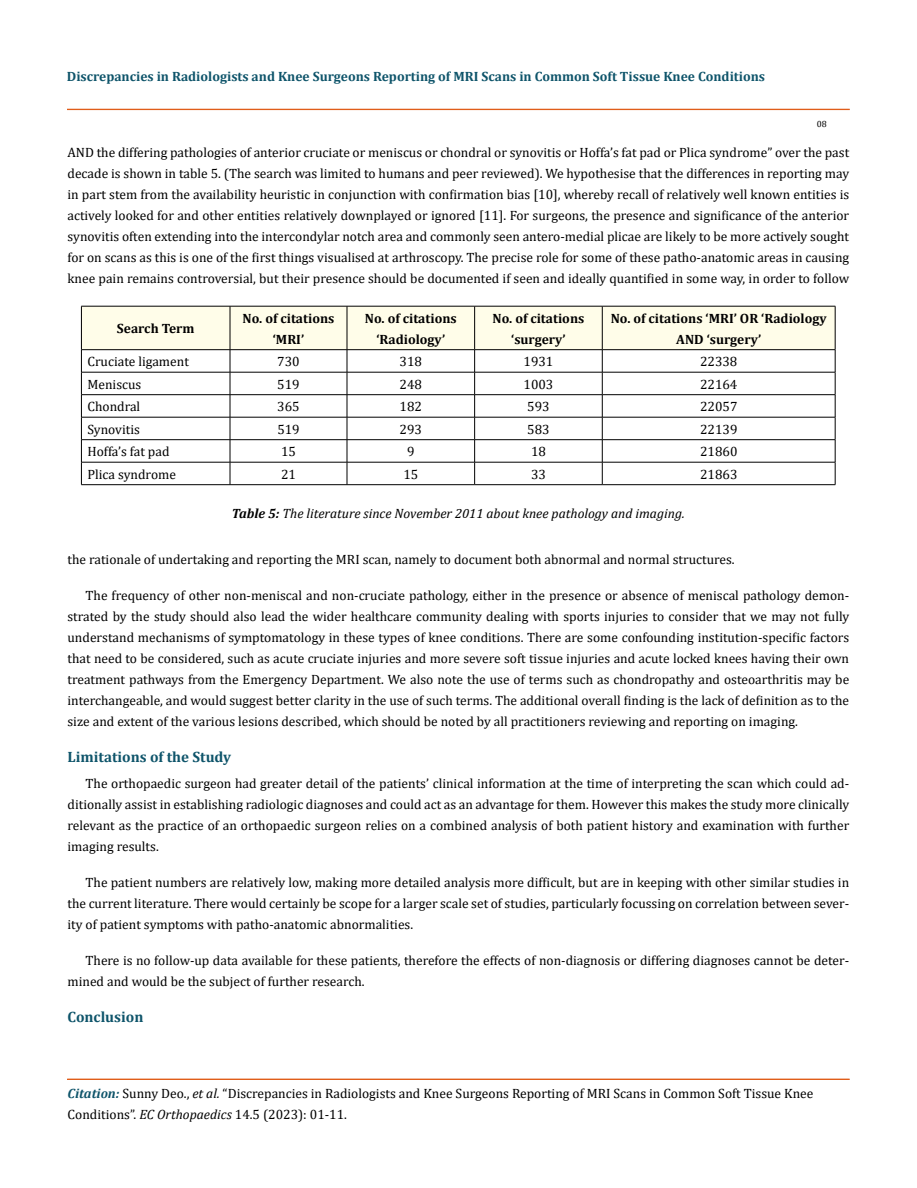
<style>
.page{position:relative;width:917px;height:1188px;background:#fff}
.page>*{position:absolute;margin:0;border:0;box-sizing:border-box;transform-origin:0 0}
.t1{font:700 15px "Cambria";color:#0e546a}
.t2{font:13.5px/21px "Cambria";color:#000;text-align:justify}
.t3{font:700 13.5px/21px "Cambria";color:#000;text-align:center}
.t4{font:700 13.5px "Cambria";color:#0e546a}
.t5{font:italic 13.5px "Cambria";color:#000}
.t6{font:9px "Cambria";color:#000}
.s1{font-weight:700}
.s2{font-weight:700;font-style:italic;color:#0e546a}
.s3{font-style:italic}
</style>
<div class="page">
<div style="left:67px;top:109px;width:782px;height:1px;border:1px solid #e05d1a"></div>
<div style="left:67px;top:1079px;width:782px;height:1px;border:1px solid #e05d1a"></div>
<svg style="left:81px;top:306px;width:754px;height:178px"></svg>
<hr style="left:81px;top:484px;width:149px;height:1px;background:#000">
<hr style="left:230px;top:484px;width:117px;height:1px;background:#000">
<hr style="left:347px;top:484px;width:127px;height:1px;background:#000">
<hr style="left:474px;top:484px;width:128px;height:1px;background:#000">
<hr style="left:602px;top:484px;width:233px;height:1px;background:#000">
<p class="t4" style="left:67px;top:67px;width:699px">Discrepancies in Radiologists and Knee Surgeons Reporting of MRI Scans in Common Soft Tissue Knee Conditions</p>
<p class="t6" style="left:816px;top:118px;width:11px">08</p>
<p class="t2" style="left:68px;top:142px;width:783px">AND the differing pathologies of anterior cruciate or meniscus or chondral or synovitis or Hoffa’s fat pad or Plica syndrome” over the past decade is shown in table 5. (The search was limited to humans and peer reviewed). We hypothesise that the differences in reporting may in part stem from the availability heuristic in conjunction with confirmation bias [10], whereby recall of relatively well known entities is actively looked for and other entities relatively downplayed or ignored [11]. For surgeons, the presence and significance of the anterior synovitis often extending into the intercondylar notch area and commonly seen antero-medial plicae are likely to be more actively sought for on scans as this is one of the first things visualised at arthroscopy. The precise role for some of these patho-anatomic areas in causing knee pain remains controversial, but their presence should be documented if seen and ideally quantified in some way, in order to follow</p>
<p class="t3" style="left:117px;top:318px;width:79px">Search Term</p>
<p class="t3" style="left:242px;top:307px;width:93px">No. of citations ‘MRI’</p>
<p class="t3" style="left:365px;top:307px;width:93px">No. of citations ‘Radiology’</p>
<p class="t3" style="left:492px;top:307px;width:93px">No. of citations ‘surgery’</p>
<p class="t3" style="left:610px;top:307px;width:217px">No. of citations ‘MRI’ OR ‘Radiology<br>AND ‘surgery’</p>
<p class="t2" style="left:87px;top:351px;width:103px">Cruciate ligament</p>
<p class="t2" style="left:277px;top:351px;width:24px">730</p>
<p class="t2" style="left:399px;top:351px;width:24px">318</p>
<p class="t2" style="left:523px;top:351px;width:31px">1931</p>
<p class="t2" style="left:700px;top:351px;width:39px">22338</p>
<p class="t2" style="left:87px;top:374px;width:55px">Meniscus</p>
<p class="t2" style="left:277px;top:374px;width:24px">519</p>
<p class="t2" style="left:399px;top:374px;width:24px">248</p>
<p class="t2" style="left:523px;top:374px;width:31px">1003</p>
<p class="t2" style="left:700px;top:374px;width:39px">22164</p>
<p class="t2" style="left:87px;top:396px;width:54px">Chondral</p>
<p class="t2" style="left:277px;top:396px;width:24px">365</p>
<p class="t2" style="left:399px;top:396px;width:24px">182</p>
<p class="t2" style="left:527px;top:396px;width:24px">593</p>
<p class="t2" style="left:700px;top:396px;width:39px">22057</p>
<p class="t2" style="left:87px;top:419px;width:54px">Synovitis</p>
<p class="t2" style="left:277px;top:419px;width:24px">519</p>
<p class="t2" style="left:399px;top:419px;width:24px">293</p>
<p class="t2" style="left:527px;top:419px;width:24px">583</p>
<p class="t2" style="left:700px;top:419px;width:39px">22139</p>
<p class="t2" style="left:87px;top:441px;width:84px">Hoffa’s fat pad</p>
<p class="t2" style="left:281px;top:441px;width:16px">15</p>
<p class="t2" style="left:407px;top:441px;width:9px">9</p>
<p class="t2" style="left:531px;top:441px;width:16px">18</p>
<p class="t2" style="left:700px;top:441px;width:39px">21860</p>
<p class="t2" style="left:87px;top:464px;width:90px">Plica syndrome</p>
<p class="t2" style="left:281px;top:464px;width:16px">21</p>
<p class="t2" style="left:403px;top:464px;width:16px">15</p>
<p class="t2" style="left:531px;top:464px;width:16px">33</p>
<p class="t2" style="left:700px;top:464px;width:39px">21863</p>
<p class="t5" style="left:232px;top:503px;width:454px"><span class="s1">Table 5:</span> The literature since November 2011 about knee pathology and imaging.</p>
<p class="t2" style="left:68px;top:549px;width:668px">the rationale of undertaking and reporting the MRI scan, namely to document both abnormal and normal structures.</p>
<p class="t2" style="left:67px;top:585px;width:783px;text-indent:18px">The frequency of other non-meniscal and non-cruciate pathology, either in the presence or absence of meniscal pathology demon&shy;strated by the study should also lead the wider healthcare community dealing with sports injuries to consider that we may not fully understand mechanisms of symptomatology in these types of knee conditions. There are some confounding institution-specific factors that need to be considered, such as acute cruciate injuries and more severe soft tissue injuries and acute locked knees having their own treatment pathways from the Emergency Department. We also note the use of terms such as chondropathy and osteoarthritis may be interchangeable, and would suggest better clarity in the use of such terms. The additional overall finding is the lack of definition as to the size and extent of the various lesions described, which should be noted by all practitioners reviewing and reporting on imaging.</p>
<p class="t1" style="left:68px;top:747px;width:165px">Limitations of the Study</p>
<p class="t2" style="left:68px;top:773px;width:783px;text-indent:18px">The orthopaedic surgeon had greater detail of the patients’ clinical information at the time of interpreting the scan which could ad&shy;ditionally assist in establishing radiologic diagnoses and could act as an advantage for them. However this makes the study more clinically relevant as the practice of an orthopaedic surgeon relies on a combined analysis of both patient history and examination with further imaging results.</p>
<p class="t2" style="left:68px;top:872px;width:783px;text-indent:18px">The patient numbers are relatively low, making more detailed analysis more difficult, but are in keeping with other similar studies in the current literature. There would certainly be scope for a larger scale set of studies, particularly focussing on correlation between sever&shy;ity of patient symptoms with patho-anatomic abnormalities.</p>
<p class="t2" style="left:67px;top:950px;width:783px;text-indent:18px">There is no follow-up data available for these patients, therefore the effects of non-diagnosis or differing diagnoses cannot be deter&shy;mined and would be the subject of further research.</p>
<p class="t1" style="left:68px;top:1006px;width:77px">Conclusion</p>
<p class="t2" style="left:68px;top:1083px;width:747px"><span class="s2">Citation:</span> Sunny Deo., <span class="s3">et al.</span> “Discrepancies in Radiologists and Knee Surgeons Reporting of MRI Scans in Common Soft Tissue Knee<br>Conditions”. <span class="s3">EC Orthopaedics</span> 14.5 (2023): 01-11.</p>
</div>
